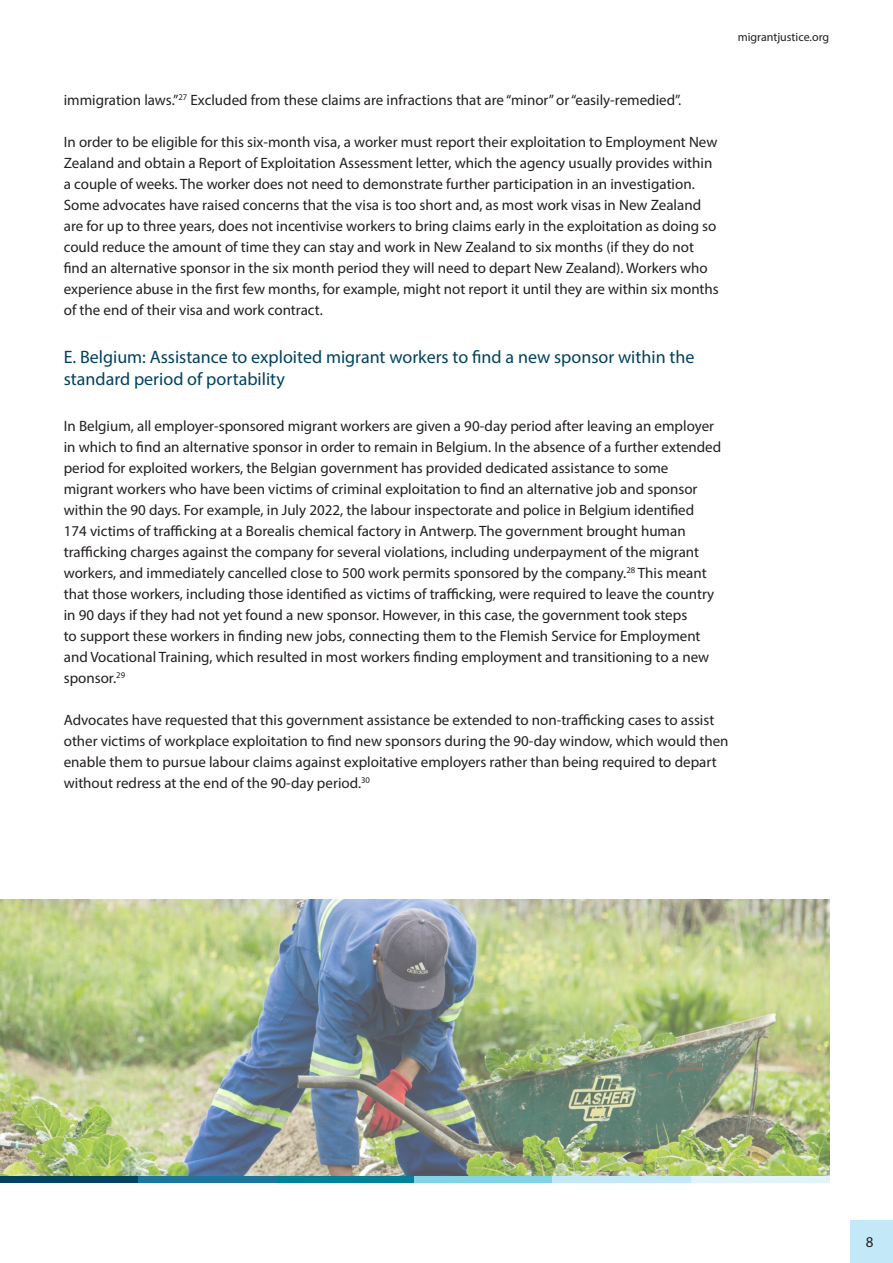
<style>
.page{position:relative;width:893px;height:1263px;background:#fff}
.page>*{position:absolute;margin:0;border:0;box-sizing:border-box;transform-origin:0 0}
.Migrant_Justice_-_3{font:18px/22.5px "Myriad Pro";color:#00425f}
.Migrant_Justice_-_Bo{font:15px/21px "Myriad Pro";color:#231f20}
.t1{font:12px "Myriad Pro";color:#231f20}
</style>
<div class="page">
<div style="left:850px;top:1220px;width:43px;height:43px;background:#c3e9f9"></div>
<img style="left:0;top:900px;width:829px;height:276px">
<div style="left:0;top:1176px;width:138px;height:6px;background:#00425f"></div>
<div style="left:276px;top:1176px;width:139px;height:6px;background:#00819a"></div>
<div style="left:415px;top:1176px;width:138px;height:6px;background:#83d3e8"></div>
<div style="left:553px;top:1176px;width:138px;height:6px;background:#c3e9f9"></div>
<div style="left:691px;top:1176px;width:138px;height:6px;background:#e1f4fc"></div>
<div style="left:138px;top:1176px;width:138px;height:6px;background:#1a759f"></div>
<p class="t1" style="left:738px;top:30px;width:93px">migrantjustice.org</p>
<p class="Migrant_Justice_-_Bo" style="left:64px;top:89px;width:619px">immigration laws.”<sup>27</sup> Excluded from these claims are infractions that are “minor” or “easily-remedied”.</p>
<p class="Migrant_Justice_-_Bo" style="left:64px;top:131px;width:656px">In order to be eligible for this six-month visa, a worker must report their exploitation to Employment New Zealand and obtain a Report of Exploitation Assessment letter, which the agency usually provides within a couple of weeks. The worker does not need to demonstrate further participation in an investigation.<br>Some advocates have raised concerns that the visa is too short and, as most work visas in New Zealand are for up to three years, does not incentivise workers to bring claims early in the exploitation as doing so could reduce the amount of time they can stay and work in New Zealand to six months (if they do not find an alternative sponsor in the six month period they will need to depart New Zealand). Workers who experience abuse in the first few months, for example, might not report it until they are within six months of the end of their visa and work contract.</p>
<p class="Migrant_Justice_-_3" style="left:64px;top:345px;width:632px">E. Belgium: Assistance to exploited migrant workers to find a new sponsor within the standard period of portability</p>
<p class="Migrant_Justice_-_Bo" style="left:64px;top:416px;width:659px">In Belgium, all employer-sponsored migrant workers are given a 90-day period after leaving an employer in which to find an alternative sponsor in order to remain in Belgium. In the absence of a further extended period for exploited workers, the Belgian government has provided dedicated assistance to some migrant workers who have been victims of criminal exploitation to find an alternative job and sponsor within the 90 days. For example, in July 2022, the labour inspectorate and police in Belgium identified<br>174 victims of trafficking at a Borealis chemical factory in Antwerp. The government brought human trafficking charges against the company for several violations, including underpayment of the migrant workers, and immediately cancelled close to 500 work permits sponsored by the company.<sup>28</sup> This meant that those workers, including those identified as victims of trafficking, were required to leave the country in 90 days if they had not yet found a new sponsor. However, in this case, the government took steps<br>to support these workers in finding new jobs, connecting them to the Flemish Service for Employment and Vocational Training, which resulted in most workers finding employment and transitioning to a new sponsor.<sup>29</sup></p>
<p class="Migrant_Justice_-_Bo" style="left:64px;top:710px;width:666px">Advocates have requested that this government assistance be extended to non-trafficking cases to assist other victims of workplace exploitation to find new sponsors during the 90-day window, which would then enable them to pursue labour claims against exploitative employers rather than being required to depart without redress at the end of the 90-day period.<sup>30</sup></p>
<p class="Migrant_Justice_-_Bo" style="left:866px;top:1231px;width:9px">8</p>
</div>
